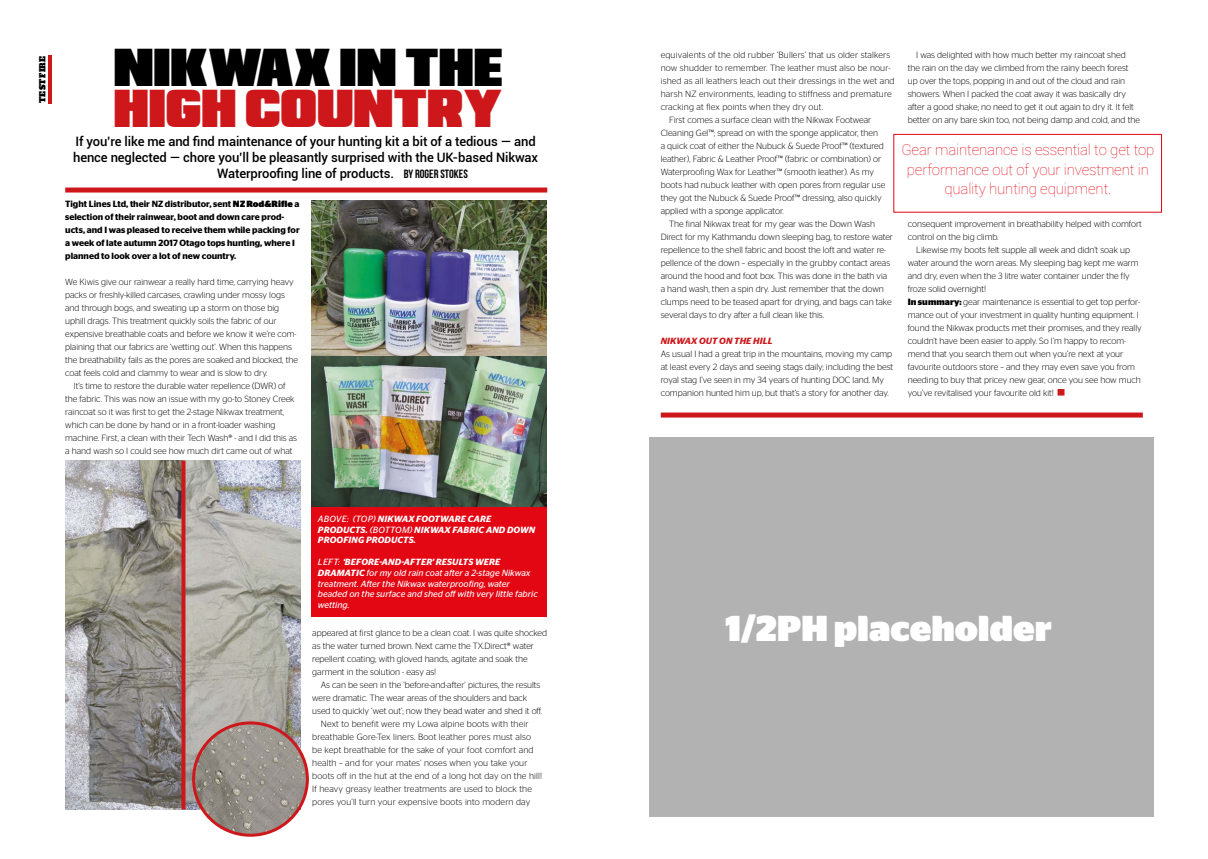
<style>
.page{position:relative;width:1208px;height:859px;background:#fff}
.page>*{position:absolute;margin:0;border:0;box-sizing:border-box;transform-origin:0 0}
.t1{font:45px/41px "Republica Minor 2.0";color:#000}
.spec{font:900 36px "Stag Sans";color:#fff}
.Testfire_quote{font:100 15px/19.5px "Roboto";letter-spacing:-.01em;color:#e30613;text-align:center}
.Intro_text{font:500 13px/16px "Roboto";letter-spacing:-.01em;color:#000;text-align:center}
.writer{font:12px "Bebas Neue";color:#000}
.Testfire_body{font:300 9px/13px "Stag Sans";color:#000}
.Testfire_body-2{font:300 9px/13px "Stag Sans";letter-spacing:.02em;color:#000}
.Testfire_first_body{font:600 9px/13px "Stag Sans";color:#000}
.t2{font:italic 9px/10.8px "Stag Sans";color:#fff}
.t3{font:italic 600 9px/10.8px "Stag Sans";letter-spacing:.02em;color:#fff}
.Testfire_Bodyhead{font:italic 600 9px "Stag Sans";letter-spacing:.02em;color:#cd171a}
.Page_header_-_Name{font:8px "Alfa Slab One";letter-spacing:.05em;color:#000}
.s1{color:#cd171a}
.s2{font-weight:900}
.s3{font-weight:400}
.s4{font-weight:600}
.s5{font-weight:700}
</style>
<div class="page">
<div style="left:312px;top:506px;width:235px;height:111px;background:#e30613"></div>
<hr style="left:48px;top:55px;width:4px;height:48px;background:#cd171a">
<img style="left:185px;top:461px;width:116px;height:348px">
<img style="left:65px;top:461px;width:117px;height:349px">
<svg style="left:181px;top:461px;width:4px;height:348px"></svg>
<img style="left:312px;top:201px;width:235px;height:305px">
<div style="left:649px;top:437px;width:505px;height:379px;background:#b3b2b2"></div>
<div style="left:65px;top:188px;width:482px;height:5px;background:#cd171a"></div>
<img style="left:194px;top:723px;width:113px;height:112px">
<div style="left:192px;top:721px;width:117px;height:116px;border:3px solid #cd171a;border-radius:50%"></div>
<div style="left:661px;top:413px;width:481px;height:5px;background:#cd171a"></div>
<div style="left:1057px;top:389px;width:7px;height:7px;background:#cd171a"></div>
<div style="left:893px;top:134px;width:269px;height:79px;border:1px solid #e30613"></div>
<p class="Page_header_-_Name" style="left:37px;top:103px;width:49px;rotate:-90deg">TESTFIRE</p>
<p class="t1" style="left:114px;top:43px;width:391px">NIKWAX IN THE<br><span class="s1">HIGH COUNTRY</span></p>
<p class="Intro_text" style="left:73px;top:133px;width:466px">If you’re like me and find maintenance of your hunting kit a bit of a tedious — and hence neglected — chore you’ll be pleasantly surprised with the UK-based Nikwax<br>Waterproofing line of products.</p>
<p class="writer" style="left:404px;top:167px;width:66px">BY ROGER STOKES</p>
<p class="Testfire_first_body" style="left:65px;top:197px;width:236px">Tight Lines Ltd, their NZ distributor, sent <span class="s2">NZ Rod&amp;Rifle</span> a selection of their rainwear, boot and down care prod&shy;ucts, and I was pleased to receive them while packing for a week of late autumn 2017 Otago tops hunting, where I planned to look over a lot of new country.</p>
<p class="Testfire_body" style="left:65px;top:275px;width:234px">We Kiwis give our rainwear a really hard time, carrying heavy packs or freshly-killed carcases, crawling under mossy logs and through bogs, and sweating up a storm on those big uphill drags. This treatment quickly soils the fabric of our expensive breathable coats and before we know it we’re com&shy;plaining that our fabrics are ‘wetting out’. When this happens the breathability fails as the pores are soaked and blocked, the coat feels cold and clammy to wear and is slow to dry.</p>
<p class="Testfire_body" style="left:65px;top:379px;width:233px;text-indent:9px">It’s time to restore the durable water repellence (DWR) of the fabric. This was now an issue with my go-to Stoney Creek raincoat so it was first to get the 2-stage Nikwax treatment, which can be done by hand or in a front-loader washing machine. First, a clean with their Tech Wash® - and I did this as a hand wash so I could see how much dirt came out of what</p>
<p class="t3" style="left:318px;top:513px;width:219px"><span class="s3">ABOVE: (TOP)</span> NIKWAX FOOTWARE CARE<br>PRODUCTS. <span class="s3">(BOTTOM)</span> NIKWAX FABRIC AND DOWN<br>PROOFING PRODUCTS.</p>
<p class="t2" style="left:318px;top:556px;width:221px">LEFT: <span class="s4">‘BEFORE-AND-AFTER’ RESULTS WERE DRAMATIC</span> for my old rain coat after a 2-stage Nikwax treatment. After the Nikwax waterproofing, water beaded on the surface and shed off with very little fabric wetting.</p>
<p class="Testfire_body" style="left:312px;top:626px;width:236px">appeared at first glance to be a clean coat. I was quite shocked as the water turned brown. Next came the TX.Direct® water repellent coating; with gloved hands, agitate and soak the garment in the solution - easy as!</p>
<p class="Testfire_body" style="left:312px;top:678px;width:231px;text-indent:9px">As can be seen in the ‘before-and-after’ pictures, the results were dramatic. The wear areas of the shoulders and back used to quickly ‘wet out’; now they bead water and shed it off.</p>
<p class="Testfire_body-2" style="left:312px;top:717px;width:231px;text-indent:9px">Next to benefit were my Lowa alpine boots with their breathable Gore-Tex liners. Boot leather pores must also be kept breathable for the sake of your foot comfort and health – and for your mates’ noses when you take your boots off in the hut at the end of a long hot day on the hill!<br>If heavy greasy leather treatments are used to block the pores you’ll turn your expensive boots into modern day</p>
<p class="Testfire_body-2" style="left:660px;top:48px;width:235px">equivalents of the old rubber ‘Bullers’ that us older stalkers now shudder to remember. The leather must also be nour&shy;ished as all leathers leach out their dressings in the wet and harsh NZ environments, leading to stiffness and premature cracking at flex points when they dry out.</p>
<p class="Testfire_body" style="left:660px;top:113px;width:226px;text-indent:9px">First comes a surface clean with the Nikwax Footwear Cleaning Gel™; spread on with the sponge applicator, then<br>a quick coat of either the Nubuck &amp; Suede Proof™ (textured leather), Fabric &amp; Leather Proof™ (fabric or combination) or Waterproofing Wax for Leather™ (smooth leather). As my boots had nubuck leather with open pores from regular use they got the Nubuck &amp; Suede Proof™ dressing, also quickly applied with a sponge applicator.</p>
<p class="Testfire_body" style="left:660px;top:217px;width:234px;text-indent:9px">The final Nikwax treat for my gear was the Down Wash Direct for my Kathmandu down sleeping bag, to restore water repellence to the shell fabric and boost the loft and water re&shy;pellence of the down – especially in the grubby contact areas around the hood and foot box. This was done in the bath via a hand wash, then a spin dry. Just remember that the down clumps need to be teased apart for drying, and bags can take several days to dry after a full clean like this.</p>
<p class="Testfire_Bodyhead" style="left:661px;top:335px;width:114px">NIKWAX OUT ON THE HILL</p>
<p class="Testfire_body" style="left:660px;top:347px;width:234px">As usual I had a great trip in the mountains, moving my camp at least every 2 days and seeing stags daily; including the best royal stag I’ve seen in my 34 years of hunting DOC land. My companion hunted him up, but that’s a story for another day.</p>
<p class="Testfire_body" style="left:907px;top:48px;width:234px;text-indent:9px">I was delighted with how much better my raincoat shed the rain on the day we climbed from the rainy beech forest up over the tops, popping in and out of the cloud and rain showers. When I packed the coat away it was basically dry after a good shake; no need to get it out again to dry it. It felt better on any bare skin too, not being damp and cold, and the</p>
<p class="Testfire_quote" style="left:901px;top:139px;width:255px">Gear maintenance is essential to get top performance out of your investment in quality hunting equipment.</p>
<p class="Testfire_body" style="left:907px;top:217px;width:236px">consequent improvement in breathability helped with comfort control on the big climb.</p>
<p class="Testfire_body" style="left:907px;top:243px;width:232px;text-indent:9px">Likewise my boots felt supple all week and didn’t soak up water around the worn areas. My sleeping bag kept me warm and dry, even when the 3 litre water container under the fly froze solid overnight!</p>
<p class="Testfire_body" style="left:907px;top:295px;width:235px"><span class="s5">In summary:</span> gear maintenance is essential to get top perfor&shy;mance out of your investment in quality hunting equipment. I found the Nikwax products met their promises, and they really couldn’t have been easier to apply. So I’m happy to recom&shy;mend that you search them out when you’re next at your favourite outdoors store – and they may even save you from needing to buy that pricey new gear, once you see how much you’ve revitalised your favourite old kit!</p>
<p class="spec" style="left:725px;top:607px;width:328px">1/2PH placeholder</p>
</div>
